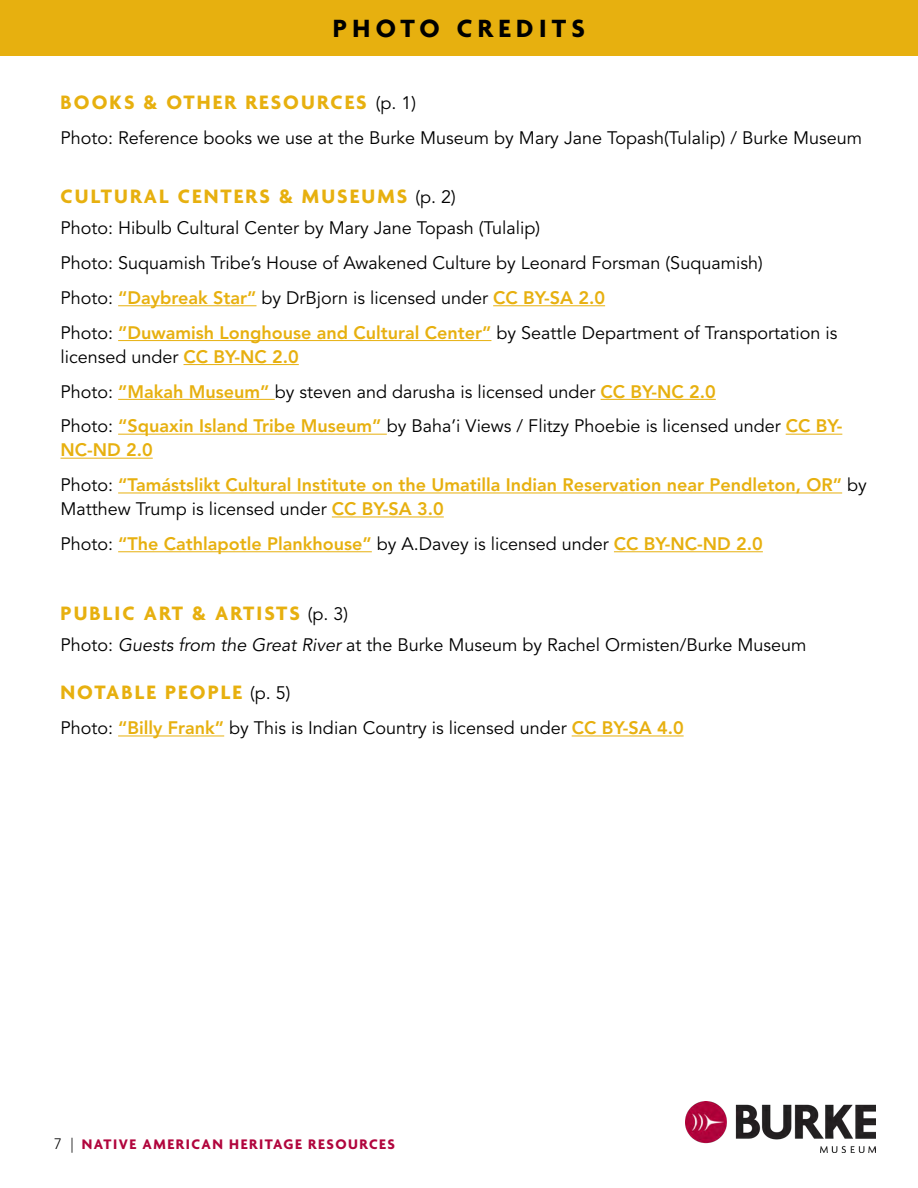
<style>
.page{position:relative;width:918px;height:1188px;background:#fff}
.page>*{position:absolute;margin:0;border:0;box-sizing:border-box;transform-origin:0 0}
.t1{font:700 27px "Agenda";letter-spacing:.2em;color:#000}
.t2{font:700 21px "Agenda";letter-spacing:.1em;color:#e7b00f}
.t3{font:18px/34.8px "Avenir LT Pro";color:#000}
.t4{font:800 18px/34.8px "Avenir LT Pro";color:#e7b00f}
.t5{font:700 15px "Agenda";letter-spacing:.1em;color:#b1053d}
.s1{font-family:"Avenir LT Pro";font-weight:400;font-size:18px;color:#000}
.s2{font-weight:800;color:#e7b00f}
.s3{font-weight:400;color:#000}
.s4{font-style:italic}
.s5{font-family:"Avenir LT Pro";font-weight:300;color:#000}
</style>
<div class="page">
<img style="left:686px;top:1101px;width:190px;height:52px">
<div style="left:0;top:0;width:918px;height:55px;background:#e7b00f"></div>
<hr style="left:118px;top:305px;width:139px;height:1px;background:#e7b00f">
<hr style="left:493px;top:305px;width:112px;height:1px;background:#e7b00f">
<hr style="left:118px;top:340px;width:373px;height:1px;background:#e7b00f">
<hr style="left:184px;top:364px;width:115px;height:1px;background:#e7b00f">
<hr style="left:118px;top:399px;width:157px;height:1px;background:#e7b00f">
<hr style="left:601px;top:399px;width:115px;height:1px;background:#e7b00f">
<hr style="left:118px;top:434px;width:269px;height:1px;background:#e7b00f">
<hr style="left:786px;top:434px;width:56px;height:1px;background:#e7b00f">
<hr style="left:60px;top:458px;width:93px;height:1px;background:#e7b00f">
<hr style="left:118px;top:493px;width:724px;height:1px;background:#e7b00f">
<hr style="left:332px;top:517px;width:112px;height:1px;background:#e7b00f">
<hr style="left:118px;top:551px;width:254px;height:1px;background:#e7b00f">
<hr style="left:614px;top:551px;width:149px;height:1px;background:#e7b00f">
<hr style="left:118px;top:736px;width:106px;height:1px;background:#e7b00f">
<hr style="left:572px;top:736px;width:112px;height:1px;background:#e7b00f">
<h1 class="t1" style="left:333px;top:13px;width:254px">PHOTO CREDITS</h1>
<p class="t2" style="left:60px;top:91px;width:357px">BOOKS &amp; OTHER RESOURCES <span class="s1">(p. 1)</span></p>
<p class="t3" style="left:60px;top:121px;width:803px">Photo: Reference books we use at the Burke Museum by Mary Jane Topash(Tulalip) / Burke Museum</p>
<p class="t2" style="left:60px;top:185px;width:397px">CULTURAL CENTERS &amp; MUSEUMS <span class="s1">(p. 2)</span></p>
<p class="t3" style="left:60px;top:211px;width:778px">Photo: Hibulb Cultural Center by Mary Jane Topash (Tulalip)<br>Photo: Suquamish Tribe’s House of Awakened Culture by Leonard Forsman (Suquamish)<br>Photo: <span class="s2">“Daybreak Star”</span> by DrBjorn is licensed under <span class="s2">CC BY-SA 2.0<br></span>Photo: <span class="s2">”Duwamish Longhouse and Cultural Center”</span> by Seattle Department of Transportation is</p>
<p class="t3" style="left:60px;top:339px;width:783px">licensed under <span class="s2">CC BY-NC 2.0<br></span>Photo: <span class="s2">”Makah Museum”</span> by steven and darusha is licensed under <span class="s2">CC BY-NC 2.0<br></span>Photo: <span class="s2">“Squaxin Island Tribe Museum”</span> by Baha’i Views / Flitzy Phoebie is licensed under <span class="s2">CC BY-</span></p>
<p class="t4" style="left:60px;top:433px;width:808px">NC-ND 2.0<br><span class="s3">Photo:</span> “Tamástslikt Cultural Institute on the Umatilla Indian Reservation near Pendleton, OR” <span class="s3">by</span></p>
<p class="t3" style="left:60px;top:492px;width:704px">Matthew Trump is licensed under <span class="s2">CC BY-SA 3.0<br></span>Photo: <span class="s2">“The Cathlapotle Plankhouse”</span> by A.Davey is licensed under <span class="s2">CC BY-NC-ND 2.0</span></p>
<p class="t2" style="left:60px;top:602px;width:289px">PUBLIC ART &amp; ARTISTS <span class="s1">(p. 3)</span></p>
<p class="t3" style="left:60px;top:628px;width:748px">Photo: <span class="s4">Guests from the Great River</span> at the Burke Museum by Rachel Ormisten/Burke Museum</p>
<p class="t2" style="left:60px;top:681px;width:232px">NOTABLE PEOPLE <span class="s1">(p. 5)</span></p>
<p class="t3" style="left:60px;top:711px;width:625px">Photo: <span class="s2">“Billy Frank”</span> by This is Indian Country is licensed under <span class="s2">CC BY-SA 4.0</span></p>
<p class="t5" style="left:54px;top:1137px;width:343px"><span class="s5">7 |</span> NATIVE AMERICAN HERITAGE RESOURCES</p>
</div>
